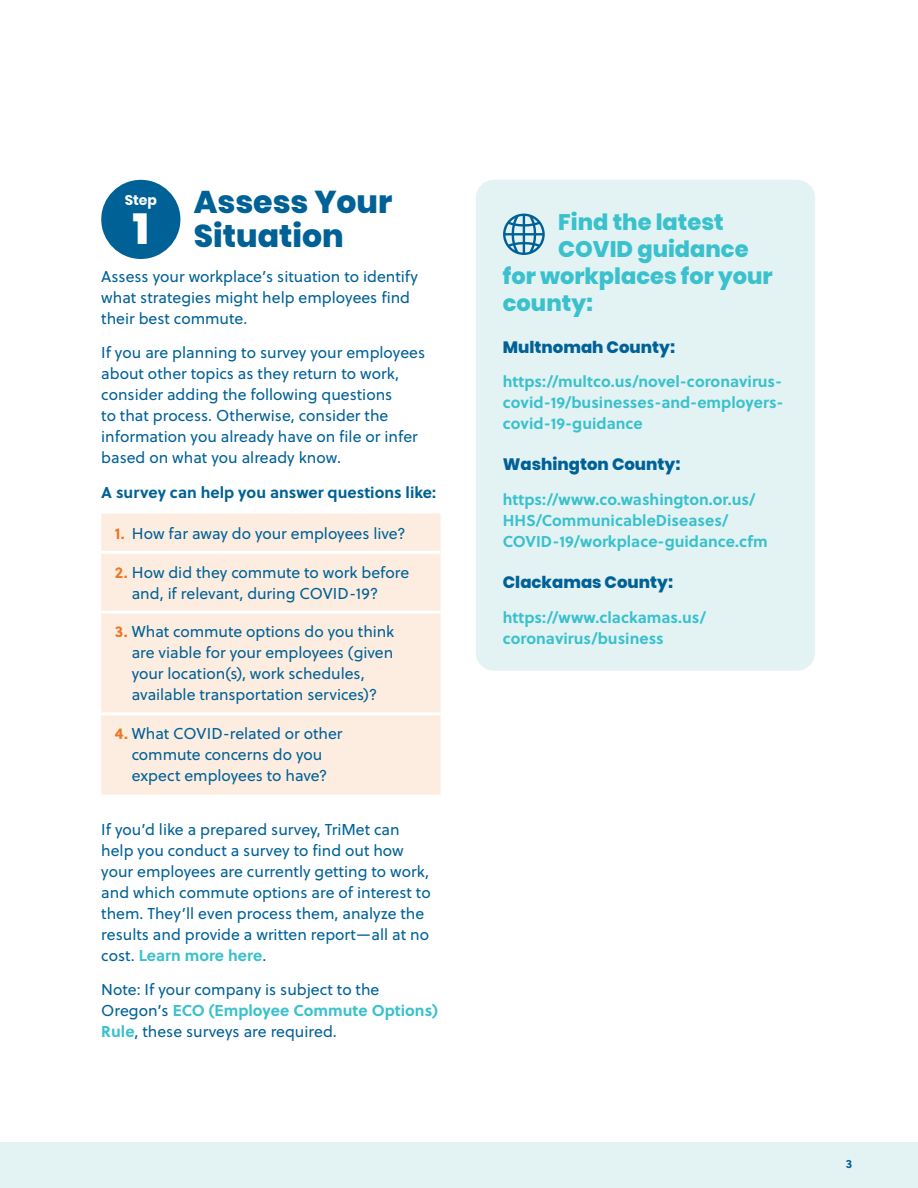
<style>
.page{position:relative;width:918px;height:1188px;background:#fff}
.page>*{position:absolute;margin:0;border:0;box-sizing:border-box;transform-origin:0 0}
.t1{font:800 43.35px "Poppins";color:#fff}
.t2{font:800 31.5px/34.5px "Poppins";color:#006197}
.t3{font:800 22.5px "Poppins";color:#3ac1cd}
.t4{font:800 16.5px "Poppins";color:#006197}
.t5{font:15.75px/21px "Soleil";color:#006197}
.t6{font:700 15.75px/21px "Soleil";color:#3ac1cd}
.t7{font:700 15.75px "Soleil";color:#006197}
.t8{font:700 13.95px "Poppins";color:#fff}
.t9{font:700 12px "Soleil";color:#006197}
.s1{font-weight:700;color:#ed7624}
.s2{font-weight:700;color:#3ac1cd}
</style>
<div class="page">
<div style="left:0;top:1142px;width:918px;height:46px;background:#e3f3f4"></div>
<div style="left:476px;top:180px;width:339px;height:491px;background:#e3f3f4;border-radius:18px"></div>
<svg style="left:503px;top:214px;width:42px;height:41px"></svg>
<div style="left:101px;top:180px;width:79px;height:79px;background:#006197;border-radius:50%"></div>
<div style="left:101px;top:513px;width:340px;height:282px;background:#fdede0"></div>
<hr style="left:101px;top:551px;width:340px;height:3px;background:#fff">
<hr style="left:101px;top:611px;width:340px;height:3px;background:#fff">
<hr style="left:101px;top:712px;width:340px;height:3px;background:#fff">
<h2 class="t2" style="left:194px;top:185px;width:200px">Assess Your<br>Situation</h2>
<p class="t5" style="left:101px;top:265px;width:318px">Assess your workplace’s situation to identify what strategies might help employees find their best commute.</p>
<p class="t5" style="left:101px;top:342px;width:325px">If you are planning to survey your employees about other topics as they return to work, consider adding the following questions<br>to that process. Otherwise, consider the information you already have on file or infer based on what you already know.</p>
<p class="t7" style="left:101px;top:480px;width:336px">A survey can help you answer questions like:</p>
<p class="t8" style="left:125px;top:192px;width:34px">Step</p>
<h1 class="t1" style="left:133px;top:204px;width:18px">1</h1>
<p class="t5" style="left:115px;top:522px;width:292px"><span class="s1">1.</span> How far away do your employees live?</p>
<p class="t5" style="left:132px;top:561px;width:279px;text-indent:-17px"><span class="s1">2.</span> How did they commute to work before and, if relevant, during COVID-19?</p>
<p class="t5" style="left:132px;top:621px;width:264px;text-indent:-17px"><span class="s1">3.</span> What commute options do you think are viable for your employees (given your location(s), work schedules, available transportation services)?</p>
<p class="t5" style="left:115px;top:723px;width:229px;text-align:center"><span class="s1">4.</span> What COVID-related or other commute concerns do you expect employees to have?</p>
<p class="t5" style="left:101px;top:819px;width:331px">If you’d like a prepared survey, TriMet can help you conduct a survey to find out how your employees are currently getting to work, and which commute options are of interest to them. They’ll even process them, analyze the results and provide a written report—all at no cost. <span class="s2">Learn more here</span>.</p>
<p class="t5" style="left:101px;top:979px;width:338px">Note: If your company is subject to the<br>Oregon’s <span class="s2">ECO (Employee Commute Options)<br>Rule</span>, these surveys are required.</p>
<h3 class="t3" style="left:558px;top:210px;width:167px">Find the latest</h3>
<h3 class="t3" style="left:558px;top:237px;width:192px">COVID guidance</h3>
<h3 class="t3" style="left:503px;top:264px;width:271px">for workplaces for your</h3>
<h3 class="t3" style="left:503px;top:291px;width:92px">county:</h3>
<p class="t4" style="left:503px;top:337px;width:174px">Multnomah County:</p>
<p class="t6" style="left:503px;top:370px;width:282px;text-align:justify">https://multco.us/novel-coronavirus&shy;covid-19/businesses-and-employers&shy;covid-19-guidance</p>
<p class="t4" style="left:503px;top:455px;width:179px">Washington County:</p>
<p class="t6" style="left:503px;top:488px;width:266px">https://www.co.washington.or.us/<br>HHS/CommunicableDiseases/<br>COVID-19/workplace-guidance.cfm</p>
<p class="t4" style="left:503px;top:573px;width:172px">Clackamas County:</p>
<p class="t6" style="left:503px;top:606px;width:205px">https://www.clackamas.us/ coronavirus/business</p>
<p class="t9" style="left:846px;top:1155px;width:8px">3</p>
</div>
